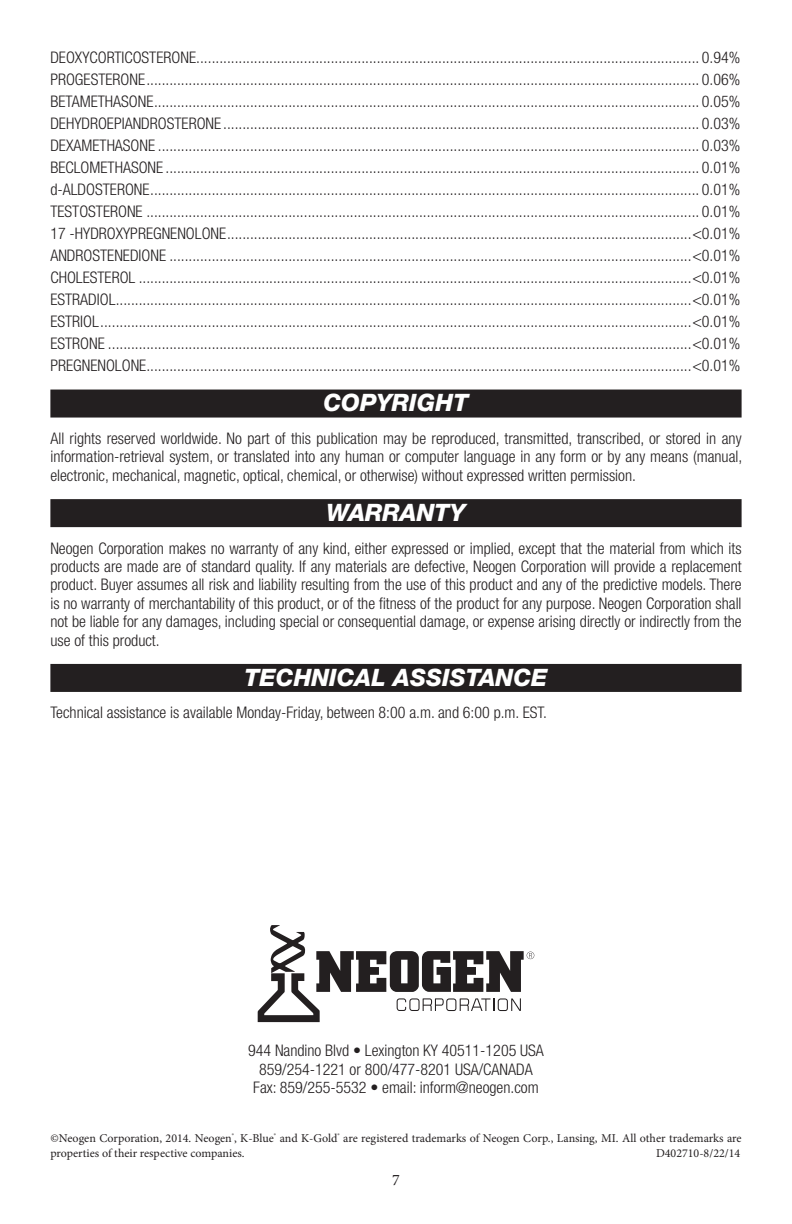
<style>
.page{position:relative;width:792px;height:1224px;background:#fff}
.page>*{position:absolute;margin:0;border:0;box-sizing:border-box;transform-origin:0 0}
.Headings{font:italic 800 24px "Helvetica Neue";color:#fff}
.Body{font:300 condensed 16px/18.4px "Helvetica Neue";color:#231f20;text-align:justify}
.t1{font:16px "Minion Pro";color:#231f20}
.Body-2{font:12px/14.4px "Minion Pro";color:#231f20}
</style>
<div class="page">
<div style="left:50px;top:390px;width:692px;height:28px;background:#231f20"></div>
<div style="left:50px;top:499px;width:692px;height:28px;background:#231f20"></div>
<div style="left:50px;top:664px;width:692px;height:28px;background:#231f20"></div>
<svg style="left:258px;top:925px;width:276px;height:97px"></svg>
<p class="Body" style="left:50px;top:48px;width:692px">DEOXYCORTICOSTERONE................................................................................................................................... 0.94%</p>
<p class="Body" style="left:50px;top:70px;width:692px">PROGESTERONE................................................................................................................................................ 0.06%</p>
<p class="Body" style="left:50px;top:92px;width:692px">BETAMETHASONE.............................................................................................................................................. 0.05%</p>
<p class="Body" style="left:50px;top:114px;width:692px">DEHYDROEPIANDROSTERONE ............................................................................................................................ 0.03%</p>
<p class="Body" style="left:50px;top:136px;width:692px">DEXAMETHASONE ............................................................................................................................................. 0.03%</p>
<p class="Body" style="left:50px;top:158px;width:692px">BECLOMETHASONE ........................................................................................................................................... 0.01%</p>
<p class="Body" style="left:50px;top:180px;width:692px">d-ALDOSTERONE............................................................................................................................................... 0.01%</p>
<p class="Body" style="left:50px;top:202px;width:692px">TESTOSTERONE ................................................................................................................................................ 0.01%</p>
<p class="Body" style="left:50px;top:224px;width:692px">17α-HYDROXYPREGNENOLONE.........................................................................................................................&lt;0.01%</p>
<p class="Body" style="left:50px;top:246px;width:692px">ANDROSTENEDIONE ........................................................................................................................................&lt;0.01%</p>
<p class="Body" style="left:50px;top:268px;width:692px">CHOLESTEROL ................................................................................................................................................&lt;0.01%</p>
<p class="Body" style="left:50px;top:290px;width:692px">ESTRADIOL......................................................................................................................................................&lt;0.01%</p>
<p class="Body" style="left:50px;top:312px;width:692px">ESTRIOL..........................................................................................................................................................&lt;0.01%</p>
<p class="Body" style="left:50px;top:334px;width:692px">ESTRONE ........................................................................................................................................................&lt;0.01%</p>
<p class="Body" style="left:50px;top:356px;width:692px">PREGNENOLONE..............................................................................................................................................&lt;0.01%</p>
<p class="Headings" style="left:324px;top:388px;width:146px">COPYRIGHT</p>
<p class="Body" style="left:50px;top:429px;width:693px">All rights reserved worldwide. No part of this publication may be reproduced, transmitted, transcribed, or stored in any information-retrieval system, or translated into any human or computer language in any form or by any means (manual, electronic, mechanical, magnetic, optical, chemical, or otherwise) without expressed written permission.</p>
<p class="Headings" style="left:327px;top:498px;width:140px">WARRANTY</p>
<p class="Body" style="left:50px;top:539px;width:693px">Neogen Corporation makes no warranty of any kind, either expressed or implied, except that the material from which its products are made are of standard quality. If any materials are defective, Neogen Corporation will provide a replacement product. Buyer assumes all risk and liability resulting from the use of this product and any of the predictive models. There is no warranty of merchantability of this product, or of the fitness of the product for any purpose. Neogen Corporation shall not be liable for any damages, including special or consequential damage, or expense arising directly or indirectly from the use of this product.</p>
<p class="Headings" style="left:244px;top:663px;width:305px">TECHNICAL ASSISTANCE</p>
<p class="Body" style="left:50px;top:703px;width:498px">Technical assistance is available Monday-Friday, between 8:00 a.m. and 6:00 p.m. EST.</p>
<p class="Body" style="left:248px;top:1041px;width:297px;text-align:center">944 Nandino Blvd • Lexington KY 40511-1205 USA<br>859/254-1221 or 800/477-8201 USA/CANADA<br>Fax: 859/255-5532 • email: inform@neogen.com</p>
<p class="Body-2" style="left:50px;top:1131px;width:693px">©Neogen Corporation, 2014. Neogen<sup>®</sup>, K-Blue<sup>®</sup> and K-Gold<sup>®</sup> are registered trademarks of Neogen Corp., Lansing, MI. All other trademarks are properties of their respective companies.</p>
<p class="Body-2" style="left:656px;top:1146px;width:86px">D402710-8/22/14</p>
<p class="t1" style="left:392px;top:1169px;width:9px">7</p>
</div>
